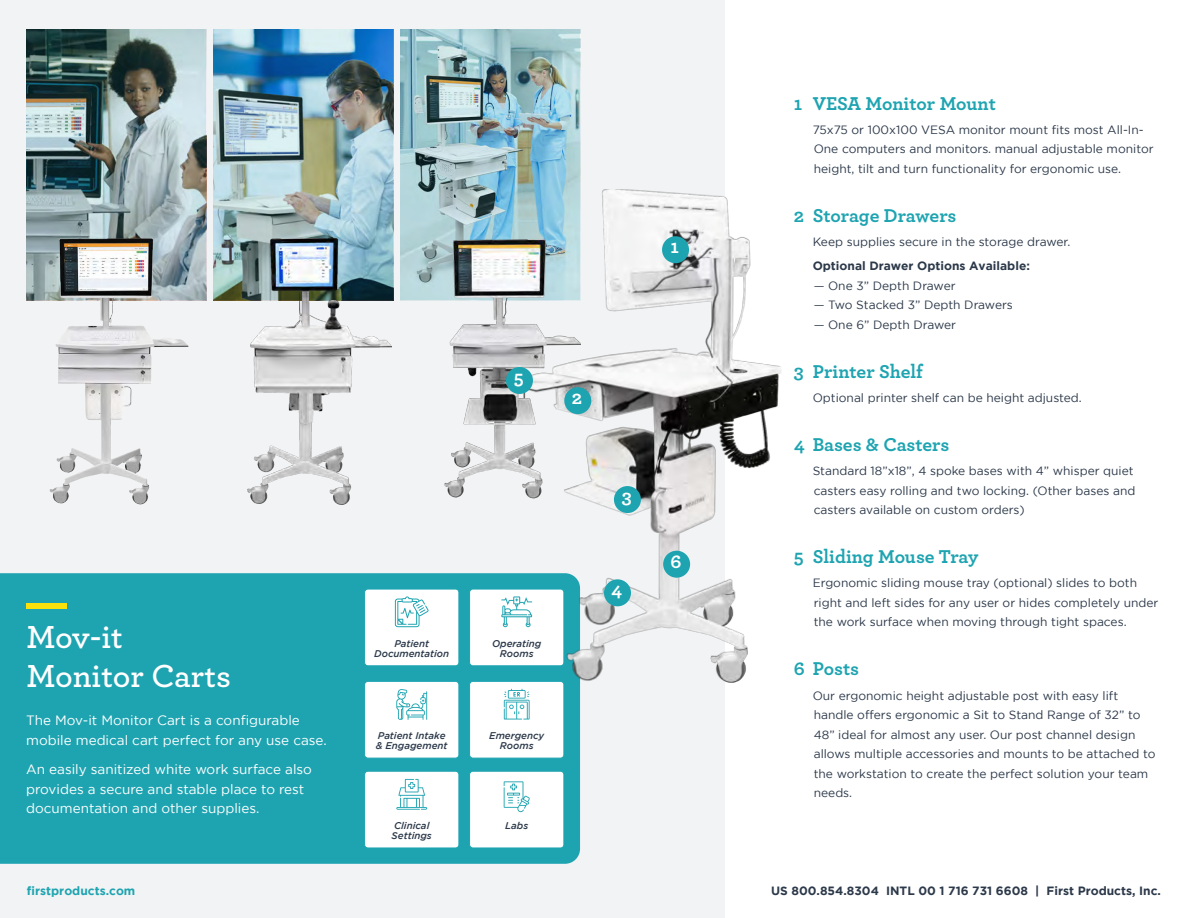
<style>
.page{position:relative;width:1188px;height:918px;background:#fff}
.page>*{position:absolute;margin:0;border:0;box-sizing:border-box;transform-origin:0 0}
.t1{font:600 33.45px/39px "Archer";color:#fff}
.t2{font:700 19.5px "Archer";color:#1ea4b1}
.t3{font:700 19.5px "Archer Pro";color:#fff}
.t4{font:13.5px/19.5px "Gotham";color:#fff}
.t5{font:12px/19.5px "Gotham";color:#2c394a}
.t6{font:700 12px "Gotham";color:#2c394a}
.t7{font:700 12px "Gotham";color:#1ea4b1}
.t8{font:italic 500 9.75px/10.5px "Gotham";color:#2c394a;text-align:center}
</style>
<div class="page">
<div style="left:0;top:0;width:725px;height:918px;background:#f2f3f4"></div>
<div style="left:0;top:573px;width:580px;height:291px;background:#1ea4b1"></div>
<img style="left:26px;top:30px;width:180px;height:270px">
<img style="left:213px;top:30px;width:180px;height:270px">
<img style="left:400px;top:30px;width:180px;height:270px">
<img style="left:247px;top:239px;width:144px;height:266px">
<img style="left:49px;top:239px;width:140px;height:266px">
<img style="left:440px;top:239px;width:64px;height:259px">
<div style="left:365px;top:589px;width:94px;height:77px;background:#fff;border-radius:3px"></div>
<div style="left:364px;top:589px;width:95px;height:77px;border:1px solid #1ea4b1;border-radius:3px"></div>
<div style="left:365px;top:681px;width:94px;height:77px;background:#fff;border-radius:3px"></div>
<div style="left:364px;top:681px;width:95px;height:77px;border:1px solid #1ea4b1;border-radius:3px"></div>
<div style="left:470px;top:589px;width:94px;height:77px;background:#fff;border-radius:3px"></div>
<div style="left:469px;top:589px;width:95px;height:77px;border:1px solid #1ea4b1;border-radius:3px"></div>
<div style="left:365px;top:771px;width:94px;height:77px;background:#fff;border-radius:3px"></div>
<div style="left:364px;top:771px;width:95px;height:77px;border:1px solid #1ea4b1;border-radius:3px"></div>
<div style="left:470px;top:681px;width:94px;height:77px;background:#fff;border-radius:3px"></div>
<div style="left:469px;top:681px;width:95px;height:77px;border:1px solid #1ea4b1;border-radius:3px"></div>
<div style="left:470px;top:771px;width:94px;height:77px;background:#fff;border-radius:3px"></div>
<div style="left:469px;top:771px;width:95px;height:77px;border:1px solid #1ea4b1;border-radius:3px"></div>
<svg style="left:395px;top:596px;width:34px;height:31px"></svg>
<svg style="left:396px;top:779px;width:31px;height:31px"></svg>
<svg style="left:504px;top:697px;width:26px;height:23px"></svg>
<svg style="left:396px;top:689px;width:31px;height:31px"></svg>
<svg style="left:501px;top:599px;width:3px;height:28px"></svg>
<svg style="left:504px;top:781px;width:26px;height:31px"></svg>
<div style="left:26px;top:603px;width:41px;height:6px;background:#fae10b"></div>
<img style="left:504px;top:189px;width:277px;height:508px">
<div style="left:506px;top:367px;width:27px;height:27px;background:#1ea4b1;border-radius:50%"></div>
<div style="left:662px;top:236px;width:27px;height:27px;background:#1ea4b1;border-radius:50%"></div>
<div style="left:564px;top:387px;width:27px;height:27px;background:#1ea4b1;border-radius:50%"></div>
<div style="left:614px;top:486px;width:27px;height:27px;background:#1ea4b1;border-radius:50%"></div>
<div style="left:604px;top:579px;width:27px;height:27px;background:#1ea4b1;border-radius:50%"></div>
<div style="left:663px;top:551px;width:27px;height:27px;background:#1ea4b1;border-radius:50%"></div>
<p class="t1" style="left:26px;top:616px;width:206px">Mov-it<br>Monitor Carts</p>
<p class="t4" style="left:26px;top:710px;width:302px">The Mov-it Monitor Cart is a configurable mobile medical cart perfect for any use case.</p>
<p class="t4" style="left:26px;top:759px;width:287px">An easily sanitized white work surface also provides a secure and stable place to rest documentation and other supplies.</p>
<p class="t3" style="left:671px;top:231px;width:10px">1</p>
<p class="t3" style="left:514px;top:362px;width:12px">5</p>
<p class="t3" style="left:572px;top:382px;width:12px">2</p>
<p class="t3" style="left:622px;top:481px;width:11px">3</p>
<p class="t3" style="left:670px;top:546px;width:13px">6</p>
<p class="t3" style="left:611px;top:575px;width:13px">4</p>
<p class="t8" style="left:374px;top:638px;width:77px">Patient<br>Documentation</p>
<p class="t8" style="left:492px;top:638px;width:51px">Operating<br>Rooms</p>
<p class="t8" style="left:376px;top:730px;width:73px;text-align:left">Patient Intake &amp; Engagement</p>
<p class="t8" style="left:489px;top:730px;width:56px">Emergency<br>Rooms</p>
<p class="t8" style="left:392px;top:820px;width:42px;text-align:left">Clinical<br>Settings</p>
<p class="t8" style="left:505px;top:820px;width:25px">Labs</p>
<p class="t2" style="left:794px;top:88px;width:204px">1 VESA Monitor Mount</p>
<p class="t5" style="left:813px;top:120px;width:342px">75x75 or 100x100 VESA monitor mount fits most All-In-<br>One computers and monitors. manual adjustable monitor height, tilt and turn functionality for ergonomic use.</p>
<p class="t2" style="left:794px;top:200px;width:164px">2 Storage Drawers</p>
<p class="t5" style="left:813px;top:232px;width:259px">Keep supplies secure in the storage drawer.</p>
<p class="t6" style="left:813px;top:259px;width:219px">Optional Drawer Options Available:</p>
<p class="t5" style="left:814px;top:276px;width:143px">— One 3” Depth Drawer</p>
<p class="t5" style="left:814px;top:295px;width:201px">— Two Stacked 3” Depth Drawers</p>
<p class="t5" style="left:814px;top:315px;width:144px">— One 6” Depth Drawer</p>
<p class="t2" style="left:794px;top:356px;width:131px">3 Printer Shelf</p>
<p class="t5" style="left:813px;top:388px;width:271px">Optional printer shelf can be height adjusted.</p>
<p class="t2" style="left:794px;top:429px;width:157px">4 Bases &amp; Casters</p>
<p class="t5" style="left:813px;top:461px;width:324px">Standard 18”x18”, 4 spoke bases with 4” whisper quiet casters easy rolling and two locking. (Other bases and casters available on custom orders)</p>
<p class="t2" style="left:794px;top:541px;width:186px">5 Sliding Mouse Tray</p>
<p class="t5" style="left:813px;top:573px;width:347px">Ergonomic sliding mouse tray (optional) slides to both right and left sides for any user or hides completely under the work surface when moving through tight spaces.</p>
<p class="t2" style="left:794px;top:653px;width:67px">6 Posts</p>
<p class="t5" style="left:813px;top:685px;width:344px">Our ergonomic height adjustable post with easy lift handle offers ergonomic a Sit to Stand Range of 32” to 48” ideal for almost any user. Our post channel design allows multiple accessories and mounts to be attached to the workstation to create the perfect solution your team needs.</p>
<p class="t7" style="left:27px;top:884px;width:110px">firstproducts.com</p>
<p class="t6" style="left:771px;top:884px;width:391px">US 800.854.8304 INTL 00 1 716 731 6608 | First Products, Inc.</p>
</div>
